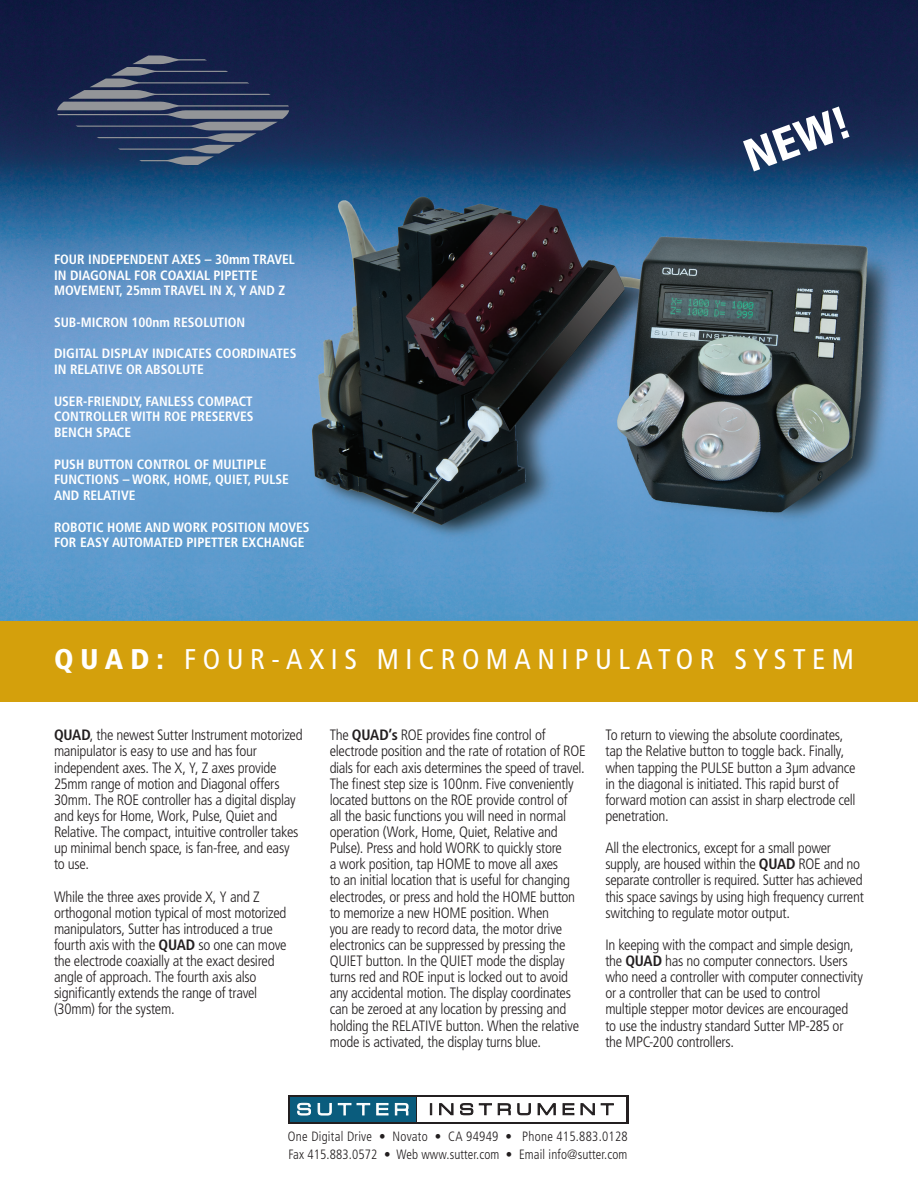
<style>
.page{position:relative;width:918px;height:1188px;background:#fff}
.page>*{position:absolute;margin:0;border:0;box-sizing:border-box;transform-origin:0 0}
.t1{font:900 condensed 45.9px "Frutiger LT";color:#fff}
.t2{font:condensed 28.5px "Frutiger LT";letter-spacing:.23em;color:#fff}
.t3{font:300 condensed 15px/16.2px "Frutiger LT";letter-spacing:-.02em;color:#231f20}
.t4{font:700 condensed 13.5px/15.8px "Frutiger LT";color:#fff}
.t5{font:300 condensed 13.5px/18px "Frutiger LT";letter-spacing:.01em;color:#231f20;scale:.96 1}
.s1{font-weight:900}
.s2{font-weight:700}
</style>
<div class="page">
<img style="left:0;top:0;width:918px;height:621px">
<div style="left:0;top:621px;width:918px;height:81px;background:#d4a00c"></div>
<svg style="left:57px;top:56px;width:232px;height:109px;background:#323f60"></svg>
<div style="left:288px;top:1095px;width:340px;height:28px;background:#231f20"></div>
<div style="left:290px;top:1097px;width:126px;height:25px;background:#0a5c7d"></div>
<div style="left:418px;top:1097px;width:208px;height:25px;background:#fff"></div>
<svg style="left:430px;top:1103px;width:184px;height:12px"></svg>
<svg style="left:297px;top:1103px;width:111px;height:12px"></svg>
<p class="t4" style="left:54px;top:251px;width:242px">FOUR INDEPENDENT AXES – 30mm TRAVEL<br>IN DIAGONAL FOR COAXIAL PIPETTE<br>MOVEMENT, 25mm TRAVEL IN X, Y AND Z</p>
<p class="t4" style="left:54px;top:314px;width:193px">SUB-MICRON 100nm RESOLUTION</p>
<p class="t4" style="left:54px;top:346px;width:244px">DIGITAL DISPLAY INDICATES COORDINATES<br>IN RELATIVE OR ABSOLUTE</p>
<p class="t4" style="left:54px;top:393px;width:201px;text-align:justify">USER-FRIENDLY, FANLESS COMPACT CONTROLLER WITH ROE PRESERVES BENCH SPACE</p>
<p class="t4" style="left:54px;top:456px;width:236px">PUSH BUTTON CONTROL OF MULTIPLE<br>FUNCTIONS – WORK, HOME, QUIET, PULSE<br>AND RELATIVE</p>
<p class="t4" style="left:54px;top:519px;width:257px">ROBOTIC HOME AND WORK POSITION MOVES<br>FOR EASY AUTOMATED PIPETTER EXCHANGE</p>
<h1 class="t1" style="left:736px;top:132px;width:112px;rotate:-20deg">NEW!</h1>
<h2 class="t2" style="left:54px;top:643px;width:802px"><span class="s1">QUAD:</span> FOUR-AXIS MICROMANIPULATOR SYSTEM</h2>
<p class="t3" style="left:54px;top:727px;width:250px"><span class="s2">QUAD</span>, the newest Sutter Instrument motorized manipulator is easy to use and has four independent axes. The X, Y, Z axes provide 25mm range of motion and Diagonal offers 30mm. The ROE controller has a digital display and keys for Home, Work, Pulse, Quiet and Relative. The compact, intuitive controller takes up minimal bench space, is fan-free, and easy to use.</p>
<p class="t3" style="left:54px;top:888px;width:234px">While the three axes provide X, Y and Z orthogonal motion typical of most motorized manipulators, Sutter has introduced a true fourth axis with the <span class="s2">QUAD</span> so one can move the electrode coaxially at the exact desired angle of approach. The fourth axis also significantly extends the range of travel (30mm) for the system.</p>
<p class="t3" style="left:330px;top:727px;width:258px">The <span class="s2">QUAD’s</span> ROE provides fine control of electrode position and the rate of rotation of ROE dials for each axis determines the speed of travel.<br>The finest step size is 100nm. Five conveniently located buttons on the ROE provide control of<br>all the basic functions you will need in normal operation (Work, Home, Quiet, Relative and Pulse). Press and hold WORK to quickly store<br>a work position, tap HOME to move all axes<br>to an initial location that is useful for changing electrodes, or press and hold the HOME button to memorize a new HOME position. When<br>you are ready to record data, the motor drive electronics can be suppressed by pressing the QUIET button. In the QUIET mode the display turns red and ROE input is locked out to avoid any accidental motion. The display coordinates can be zeroed at any location by pressing and holding the RELATIVE button. When the relative mode is activated, the display turns blue.</p>
<p class="t3" style="left:605px;top:727px;width:252px">To return to viewing the absolute coordinates, tap the Relative button to toggle back. Finally, when tapping the PULSE button a 3μm advance in the diagonal is initiated. This rapid burst of forward motion can assist in sharp electrode cell penetration.</p>
<p class="t3" style="left:605px;top:840px;width:260px">All the electronics, except for a small power supply, are housed within the <span class="s2">QUAD</span> ROE and no separate controller is required. Sutter has achieved this space savings by using high frequency current switching to regulate motor output.</p>
<p class="t3" style="left:605px;top:937px;width:259px">In keeping with the compact and simple design, the <span class="s2">QUAD</span> has no computer connectors. Users who need a controller with computer connectivity or a controller that can be used to control multiple stepper motor devices are encouraged<br>to use the industry standard Sutter MP-285 or the MPC-200 controllers.</p>
<p class="t5" style="left:288px;top:1128px;width:355px">One Digital Drive • Novato • CA 94949 • Phone 415.883.0128<br>Fax 415.883.0572 • Web www.sutter.com • Email info@sutter.com</p>
</div>
